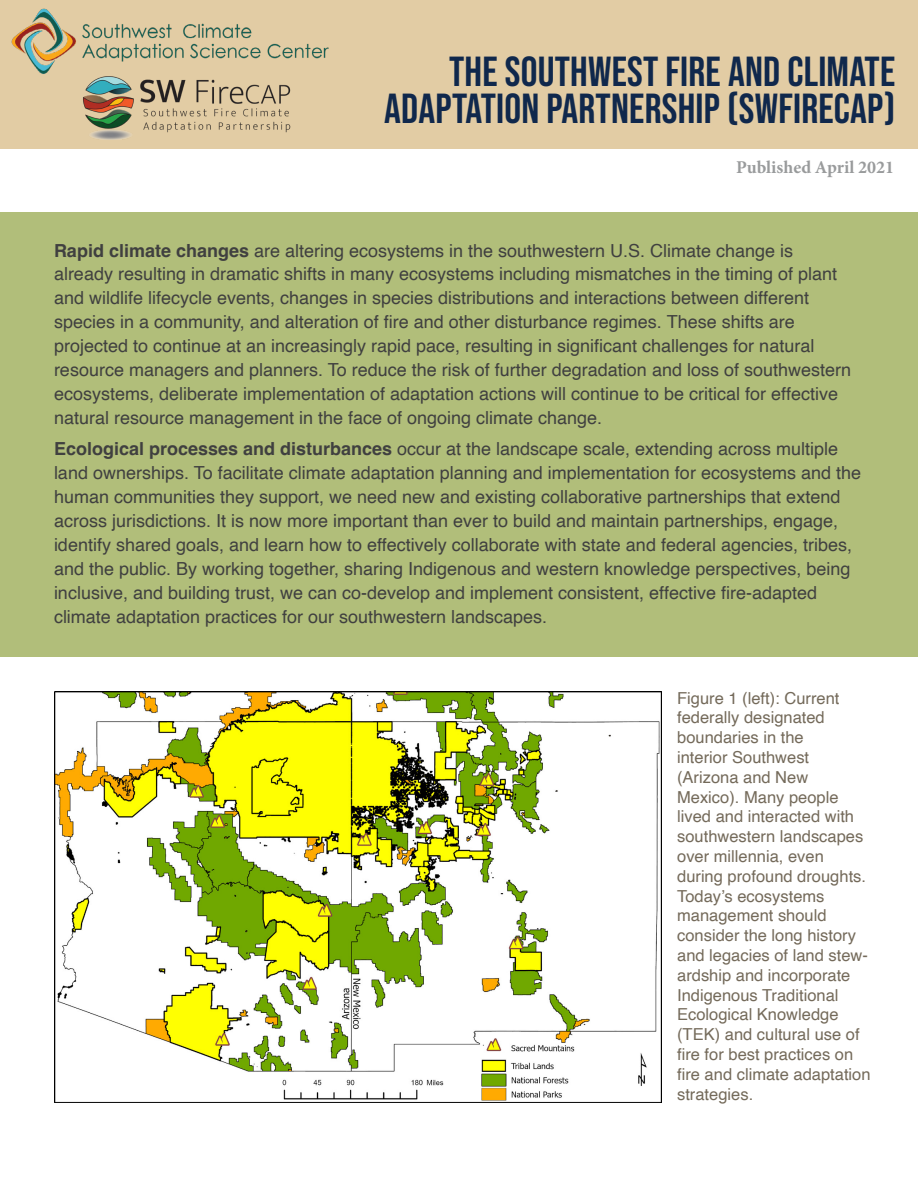
<style>
.page{position:relative;width:918px;height:1188px;background:#fff}
.page>*{position:absolute;margin:0;border:0;box-sizing:border-box;transform-origin:0 0}
.t1{font:42px/37.5px "Bebas Neue";letter-spacing:.005em;color:#10284c;text-align:right}
.t2{font:18px/24px "Helvetica";color:#404040}
.t3{font:700 18px "Minion Pro";color:#999b9c}
.t4{font:16.5px/19.8px "Helvetica";color:#746a5a}
.s1{font-weight:700}
</style>
<div class="page">
<div style="left:0;top:212px;width:918px;height:445px;background:#b1be7a"></div>
<div style="left:0;top:0;width:918px;height:149px;background:#e2cca4"></div>
<img style="left:83px;top:77px;width:208px;height:62px">
<img style="left:11px;top:8px;width:318px;height:66px">
<img style="left:55px;top:692px;width:606px;height:410px">
<h1 class="t1" style="left:384px;top:52px;width:513px">THE SOUTHWEST FIRE AND CLIMATE<br>ADAPTATION PARTNERSHIP (SWFIRECAP)</h1>
<p class="t3" style="left:736px;top:155px;width:160px">Published April 2021</p>
<p class="t2" style="left:54px;top:239px;width:799px"><span class="s1">Rapid climate changes</span> are altering ecosystems in the southwestern U.S. Climate change is already resulting in dramatic shifts in many ecosystems including mismatches in the timing of plant and wildlife lifecycle events, changes in species distributions and interactions between different species in a community, and alteration of fire and other disturbance regimes. These shifts are projected to continue at an increasingly rapid pace, resulting in significant challenges for natural resource managers and planners. To reduce the risk of further degradation and loss of southwestern ecosystems, deliberate implementation of adaptation actions will continue to be critical for effective natural resource management in the face of ongoing climate change.</p>
<p class="t2" style="left:54px;top:437px;width:809px"><span class="s1">Ecological processes and disturbances</span> occur at the landscape scale, extending across multiple land ownerships. To facilitate climate adaptation planning and implementation for ecosystems and the human communities they support, we need new and existing collaborative partnerships that extend across jurisdictions. It is now more important than ever to build and maintain partnerships, engage, identify shared goals, and learn how to effectively collaborate with state and federal agencies, tribes, and the public. By working together, sharing Indigenous and western knowledge perspectives, being inclusive, and building trust, we can co-develop and implement consistent, effective fire-adapted climate adaptation practices for our southwestern landscapes.</p>
<p class="t4" style="left:677px;top:688px;width:195px">Figure 1 (left): Current federally designated boundaries in the<br>interior Southwest (Arizona and New<br>Mexico). Many people lived and interacted with southwestern landscapes over millennia, even during profound droughts.<br>Today’s ecosystems management should consider the long history and legacies of land stew&shy;ardship and incorporate<br>Indigenous Traditional<br>Ecological Knowledge (TEK) and cultural use of fire for best practices on fire and climate adaptation strategies.</p>
</div>
